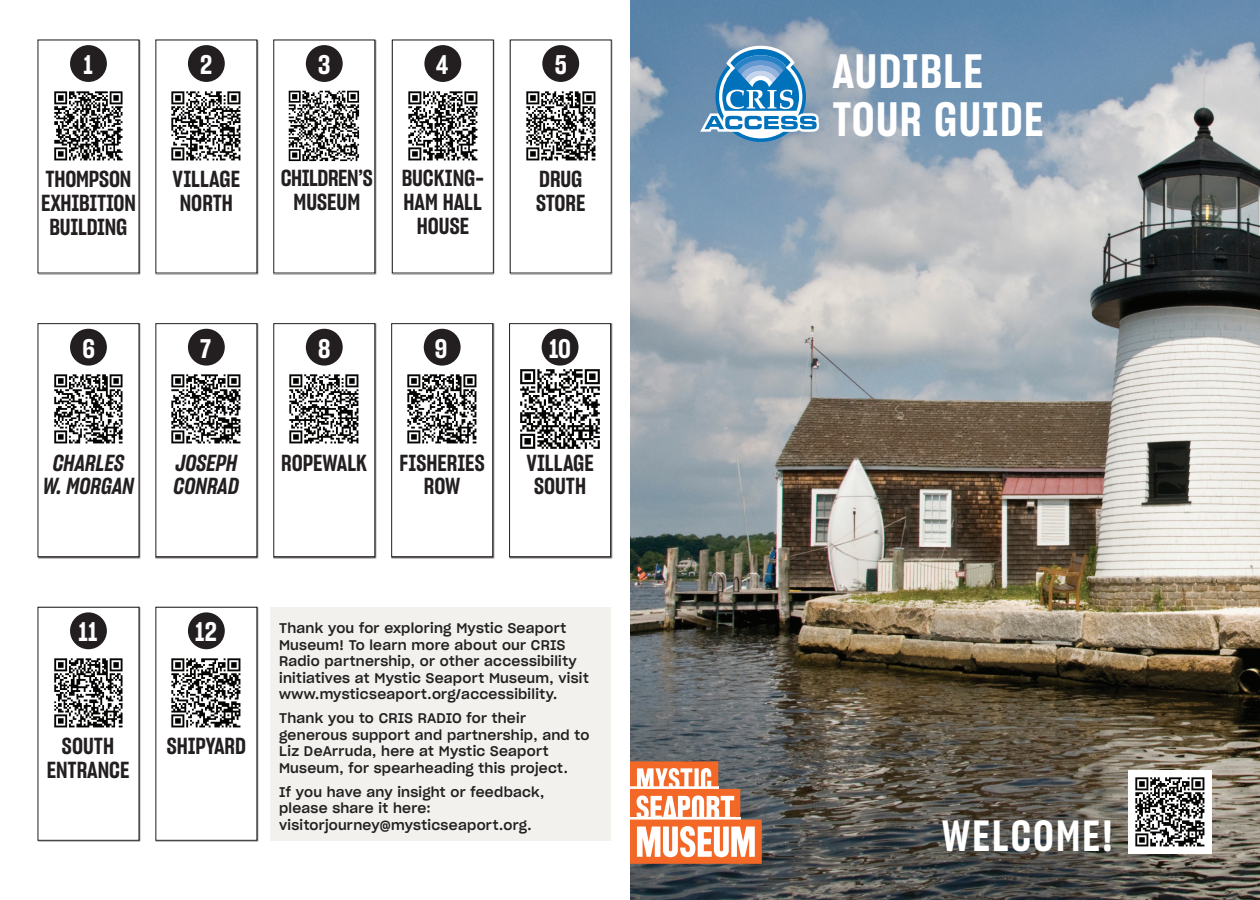
<style>
.page{position:relative;width:1260px;height:900px;background:#fff}
.page>*{position:absolute;margin:0;border:0;box-sizing:border-box;transform-origin:0 0}
.t1{font:47px/47.5px "Sharp Grotesk Sm Bold 15";letter-spacing:.03em;color:#fff}
.t2{font:42.62px "Sharp Grotesk Sm Bold 15";letter-spacing:.05em;color:#fff}
.t3{font:26.38px "Sharp Grotesk Sm Bold 15";color:#fff}
.t4{font:22.62px/23.9px "Sharp Grotesk Sm Bold 15";color:#231f20;text-align:center}
.t5{font:22.62px/23.9px "Sharp Grotesk Sm Bold Italic 15";color:#231f20;text-align:center}
.t6{font:22.62px/23.9px "Sharp Grotesk Sm Bold 15";letter-spacing:-.02em;color:#231f20;text-align:center}
.t7{font:13.75px/16.5px "Sharp Grotesk Medium 20";letter-spacing:.02em;color:#231f20}
</style>
<div class="page">
<img style="left:630px;top:0;width:630px;height:900px">
<svg style="left:630px;top:761px;width:132px;height:103px"></svg>
<svg style="left:715px;top:51px;width:91px;height:91px"></svg>
<div style="left:719px;top:55px;width:83px;height:83px;background:#fff;border-radius:50%"></div>
<svg style="left:700px;top:46px;width:119px;height:86px"></svg>
<img style="left:1129px;top:770px;width:82px;height:83px">
<div style="left:37px;top:323px;width:104px;height:235px;background:#514e4e"></div>
<div style="left:38px;top:324px;width:101px;height:233px;background:#fff"></div>
<div style="left:38px;top:323px;width:101px;height:234px;border:1px solid #231f20"></div>
<img style="left:54px;top:374px;width:69px;height:70px">
<div style="left:70px;top:329px;width:37px;height:37px;background:#231f20;border-radius:50%"></div>
<div style="left:391px;top:323px;width:104px;height:235px;background:#6e6a6b"></div>
<div style="left:392px;top:324px;width:101px;height:233px;background:#fff"></div>
<div style="left:392px;top:323px;width:101px;height:234px;border:1px solid #231f20"></div>
<img style="left:407px;top:374px;width:70px;height:70px">
<div style="left:424px;top:329px;width:37px;height:37px;background:#231f20;border-radius:50%"></div>
<div style="left:155px;top:323px;width:104px;height:235px;background:#5c5859"></div>
<div style="left:156px;top:324px;width:101px;height:233px;background:#fff"></div>
<div style="left:156px;top:323px;width:101px;height:234px;border:1px solid #231f20"></div>
<img style="left:171px;top:374px;width:70px;height:70px">
<div style="left:188px;top:329px;width:37px;height:37px;background:#231f20;border-radius:50%"></div>
<div style="left:273px;top:323px;width:104px;height:235px;background:#656162"></div>
<div style="left:274px;top:324px;width:101px;height:233px;background:#fff"></div>
<div style="left:274px;top:323px;width:101px;height:234px;border:1px solid #231f20"></div>
<img style="left:289px;top:374px;width:70px;height:70px">
<div style="left:306px;top:329px;width:37px;height:37px;background:#231f20;border-radius:50%"></div>
<div style="left:509px;top:323px;width:102px;height:234px;border:1px solid #231f20"></div>
<img style="left:520px;top:369px;width:80px;height:80px">
<div style="left:542px;top:329px;width:37px;height:37px;background:#231f20;border-radius:50%"></div>
<div style="left:37px;top:39px;width:104px;height:236px;background:#231f20;opacity:.75"></div>
<div style="left:38px;top:40px;width:101px;height:233px;background:#fff"></div>
<img style="left:54px;top:91px;width:69px;height:70px">
<div style="left:70px;top:45px;width:37px;height:37px;background:#231f20;border-radius:50%"></div>
<div style="left:155px;top:39px;width:104px;height:236px;background:#231f20;opacity:.75"></div>
<div style="left:156px;top:40px;width:101px;height:233px;background:#fff"></div>
<img style="left:171px;top:91px;width:70px;height:70px">
<div style="left:188px;top:45px;width:37px;height:37px;background:#231f20;border-radius:50%"></div>
<div style="left:510px;top:39px;width:103px;height:236px;background:#231f20;opacity:.75"></div>
<div style="left:510px;top:40px;width:101px;height:233px;background:#fff"></div>
<div style="left:510px;top:40px;width:101px;height:233px;border:1px solid #231f20"></div>
<img style="left:526px;top:91px;width:70px;height:70px">
<div style="left:542px;top:45px;width:37px;height:37px;background:#231f20;border-radius:50%"></div>
<div style="left:392px;top:39px;width:103px;height:236px;background:#8c8a8a"></div>
<div style="left:392px;top:40px;width:101px;height:233px;background:#fff"></div>
<div style="left:392px;top:40px;width:102px;height:233px;border:1px solid #231f20"></div>
<img style="left:408px;top:91px;width:70px;height:70px">
<div style="left:424px;top:45px;width:37px;height:37px;background:#231f20;border-radius:50%"></div>
<div style="left:273px;top:39px;width:104px;height:236px;background:#231f20;opacity:.75"></div>
<div style="left:274px;top:40px;width:101px;height:233px;background:#fff"></div>
<img style="left:288px;top:90px;width:72px;height:72px">
<div style="left:306px;top:45px;width:37px;height:37px;background:#231f20;border-radius:50%"></div>
<div style="left:37px;top:607px;width:104px;height:235px;background:#514e4e"></div>
<div style="left:38px;top:607px;width:101px;height:233px;background:#fff"></div>
<img style="left:54px;top:658px;width:69px;height:70px">
<div style="left:70px;top:612px;width:37px;height:37px;background:#231f20;border-radius:50%"></div>
<div style="left:155px;top:607px;width:104px;height:235px;background:#231f20;opacity:.75"></div>
<div style="left:156px;top:607px;width:101px;height:233px;background:#fff"></div>
<img style="left:171px;top:658px;width:70px;height:70px">
<div style="left:188px;top:612px;width:37px;height:37px;background:#231f20;border-radius:50%"></div>
<div style="left:270px;top:608px;width:340px;height:234px;background:#f2f1ee"></div>
<h3 class="t3" style="left:84px;top:46px;width:11px">1</h3>
<h3 class="t3" style="left:200px;top:46px;width:14px">2</h3>
<h3 class="t3" style="left:318px;top:46px;width:14px">3</h3>
<h3 class="t3" style="left:436px;top:46px;width:14px">4</h3>
<h3 class="t3" style="left:555px;top:46px;width:14px">5</h3>
<h1 class="t1" style="left:832px;top:47px;width:213px">AUDIBLE<br>TOUR GUIDE</h1>
<h3 class="t4" style="left:41px;top:167px;width:96px">THOMPSON<br>EXHIBITION<br>BUILDING</h3>
<h3 class="t4" style="left:173px;top:167px;width:69px">VILLAGE<br>NORTH</h3>
<h3 class="t6" style="left:281px;top:166px;width:94px">CHILDREN’S<br>MUSEUM</h3>
<h3 class="t4" style="left:402px;top:166px;width:84px">BUCKING-<br>HAM HALL<br>HOUSE</h3>
<h3 class="t4" style="left:536px;top:167px;width:51px;text-align:left">DRUG<br>STORE</h3>
<h3 class="t3" style="left:82px;top:330px;width:14px">6</h3>
<h3 class="t3" style="left:200px;top:330px;width:12px">7</h3>
<h3 class="t3" style="left:318px;top:330px;width:14px">8</h3>
<h3 class="t3" style="left:435px;top:330px;width:14px">9</h3>
<h3 class="t3" style="left:549px;top:330px;width:23px">10</h3>
<h3 class="t5" style="left:43px;top:450px;width:93px">CHARLES<br>W. MORGAN</h3>
<h3 class="t5" style="left:174px;top:450px;width:67px;text-align:left">JOSEPH<br>CONRAD</h3>
<h3 class="t4" style="left:281px;top:450px;width:88px">ROPEWALK</h3>
<h3 class="t4" style="left:400px;top:450px;width:87px">FISHERIES<br>ROW</h3>
<h3 class="t4" style="left:526px;top:450px;width:69px">VILLAGE<br>SOUTH</h3>
<h3 class="t3" style="left:79px;top:614px;width:20px">11</h3>
<h3 class="t4" style="left:47px;top:734px;width:84px">SOUTH<br>ENTRANCE</h3>
<h3 class="t3" style="left:195px;top:614px;width:23px">12</h3>
<p class="t7" style="left:279px;top:619px;width:311px">Thank you for exploring Mystic Seaport Museum! To learn more about our CRIS Radio partnership, or other accessibility initiatives at Mystic Seaport Museum, visit www.mysticseaport.org/accessibility.</p>
<p class="t7" style="left:279px;top:709px;width:312px">Thank you to CRIS RADIO for their generous support and partnership, and to Liz DeArruda, here at Mystic Seaport Museum, for spearheading this project.</p>
<p class="t7" style="left:279px;top:783px;width:267px">If you have any insight or feedback, please share it here: visitorjourney@mysticseaport.org.</p>
<h3 class="t4" style="left:167px;top:734px;width:81px">SHIPYARD</h3>
<h2 class="t2" style="left:942px;top:807px;width:173px">WELCOME!</h2>
</div>
